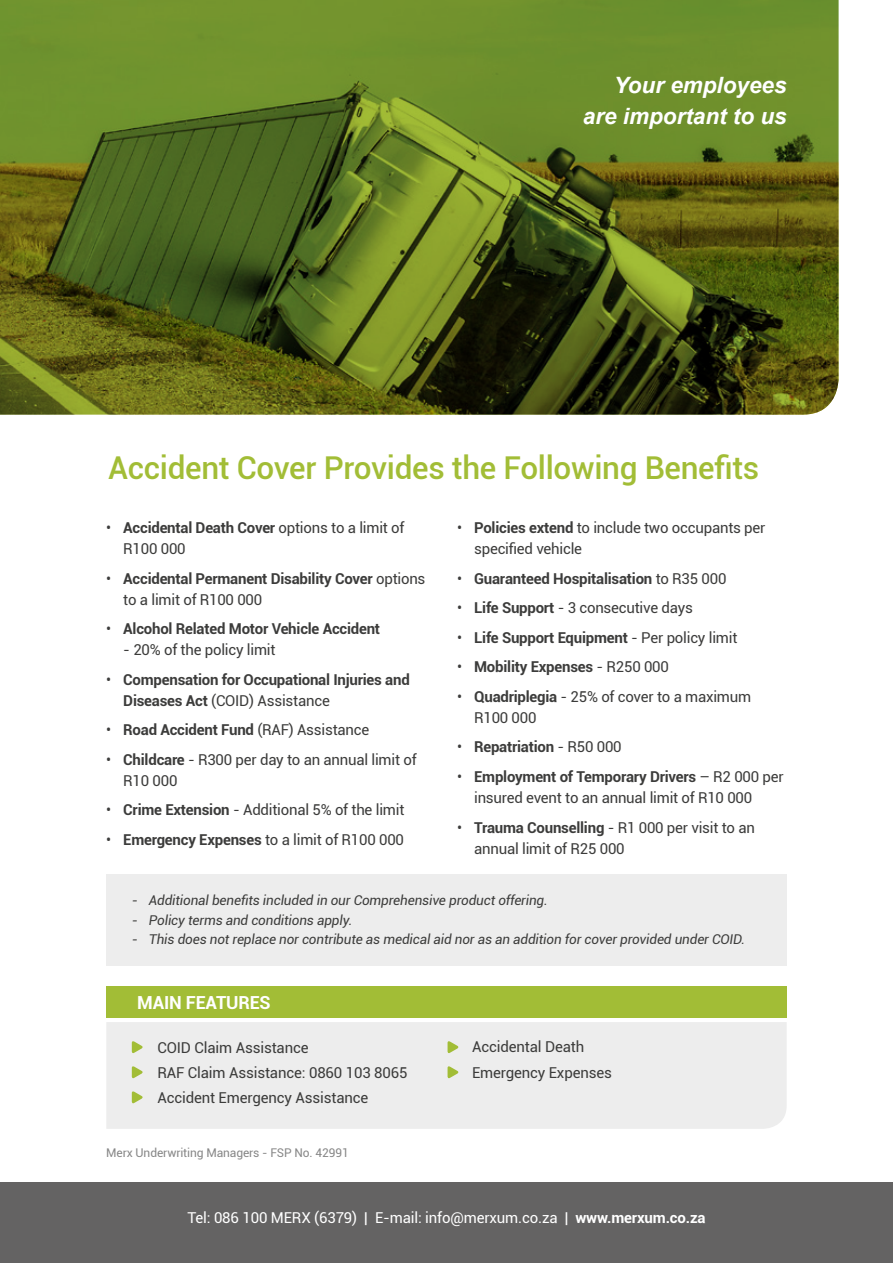
<style>
.page{position:relative;width:893px;height:1263px;background:#fff}
.page>*{position:absolute;margin:0;border:0;box-sizing:border-box;transform-origin:0 0}
.t1{font:500 31.5px "Roboto";letter-spacing:-.01em;color:#a2bd36}
.t2{font:italic 700 22.5px/31.5px "Arial";color:#fff;text-align:right}
.t3{font:700 18px "Roboto";letter-spacing:-.01em;color:#fff}
.t4{font:15px/21px "Roboto";letter-spacing:-.015em;color:#3c3c3b}
.t5{font:700 15px/21px "Roboto";letter-spacing:-.015em;color:#3c3c3b}
.t6{font:15px "Roboto";letter-spacing:-.01em;color:#fff}
.t7{font:italic 13.5px "Roboto";letter-spacing:-.01em;color:#3c3c3b}
.t8{font:12px "Roboto";letter-spacing:-.01em;color:#878787}
.s1{font-weight:700}
.s2{font-weight:400}
</style>
<div class="page">
<svg style="left:0;top:0;width:838px;height:415px;background:#5b6e1e"></svg>
<div style="left:106px;top:874px;width:681px;height:91px;background:#ededed"></div>
<div style="left:106px;top:1022px;width:681px;height:107px;background:#ededed"></div>
<div style="left:106px;top:986px;width:681px;height:32px;background:#a2bd36"></div>
<svg style="left:132px;top:1040px;width:12px;height:14px"></svg>
<svg style="left:132px;top:1065px;width:12px;height:14px"></svg>
<svg style="left:132px;top:1090px;width:12px;height:14px"></svg>
<div style="left:0;top:1182px;width:893px;height:81px;background:#646363"></div>
<svg style="left:448px;top:1040px;width:12px;height:14px"></svg>
<svg style="left:448px;top:1065px;width:12px;height:14px"></svg>
<h2 class="t2" style="left:583px;top:70px;width:205px">Your employees are important to us</h2>
<h1 class="t1" style="left:108px;top:445px;width:653px">Accident Cover Provides the Following Benefits</h1>
<p class="t4" style="left:123px;top:517px;width:283px;text-indent:-17px">• <span class="s1">Accidental Death Cover</span> options to a limit of<br>R100 000</p>
<p class="t5" style="left:123px;top:567px;width:304px;text-indent:-17px"><span class="s2">•</span> Accidental Permanent Disability Cover <span class="s2">options to a limit of R100 000</span></p>
<p class="t5" style="left:106px;top:618px;width:275px"><span class="s2">•</span> Alcohol Related Motor Vehicle Accident</p>
<p class="t4" style="left:123px;top:639px;width:154px">- 20% of the policy limit</p>
<p class="t5" style="left:123px;top:668px;width:288px;text-indent:-17px"><span class="s2">•</span> Compensation for Occupational Injuries and<br>Diseases Act <span class="s2">(COID) Assistance</span></p>
<p class="t4" style="left:106px;top:719px;width:265px">• <span class="s1">Road Accident Fund</span> (RAF) Assistance</p>
<p class="t4" style="left:123px;top:748px;width:295px;text-indent:-17px">• <span class="s1">Childcare</span> - R300 per day to an annual limit of<br>R10 000</p>
<p class="t4" style="left:106px;top:799px;width:300px">• <span class="s1">Crime Extension</span> - Additional 5% of the limit</p>
<p class="t4" style="left:106px;top:828px;width:299px">• <span class="s1">Emergency Expenses</span> to a limit of R100 000</p>
<p class="t4" style="left:474px;top:517px;width:293px;text-indent:-17px">• <span class="s1">Policies extend</span> to include two occupants per specified vehicle</p>
<p class="t5" style="left:457px;top:567px;width:271px"><span class="s2">•</span> Guaranteed Hospitalisation <span class="s2">to R35 000</span></p>
<p class="t4" style="left:457px;top:597px;width:237px">• <span class="s1">Life Support</span> - 3 consecutive days</p>
<p class="t5" style="left:457px;top:626px;width:282px"><span class="s2">•</span> Life Support Equipment <span class="s2">- Per policy limit</span></p>
<p class="t5" style="left:457px;top:656px;width:213px"><span class="s2">•</span> Mobility Expenses <span class="s2">- R250 000</span></p>
<p class="t4" style="left:474px;top:685px;width:279px;text-indent:-17px">• <span class="s1">Quadriplegia</span> - 25% of cover to a maximum<br>R100 000</p>
<p class="t5" style="left:457px;top:736px;width:166px"><span class="s2">•</span> Repatriation <span class="s2">- R50 000</span></p>
<p class="t4" style="left:474px;top:765px;width:311px;text-indent:-17px">• <span class="s1">Employment of Temporary Drivers</span> – R2 000 per insured event to an annual limit of R10 000</p>
<p class="t4" style="left:474px;top:816px;width:282px;text-indent:-17px">• <span class="s1">Trauma Counselling</span> - R1 000 per visit to an annual limit of R25 000</p>
<p class="t7" style="left:132px;top:891px;width:417px">- Additional benefits included in our Comprehensive product offering.</p>
<p class="t7" style="left:132px;top:910px;width:222px">- Policy terms and conditions apply.</p>
<p class="t7" style="left:132px;top:929px;width:615px">- This does not replace nor contribute as medical aid nor as an addition for cover provided under COID.</p>
<p class="t3" style="left:137px;top:989px;width:135px">MAIN FEATURES</p>
<p class="t4" style="left:157px;top:1034px;width:252px;line-height:25.2px">COID Claim Assistance<br>RAF Claim Assistance: 0860 103 8065<br>Accident Emergency Assistance</p>
<p class="t4" style="left:472px;top:1034px;width:142px;line-height:25.2px">Accidental Death<br>Emergency Expenses</p>
<p class="t8" style="left:106px;top:1144px;width:244px">Merx Underwriting Managers - FSP No. 42991</p>
<p class="t6" style="left:187px;top:1207px;width:520px">Tel: 086 100 MERX (6379) | E-mail: info@merxum.co.za | <span class="s1">www.merxum.co.za</span></p>
</div>
